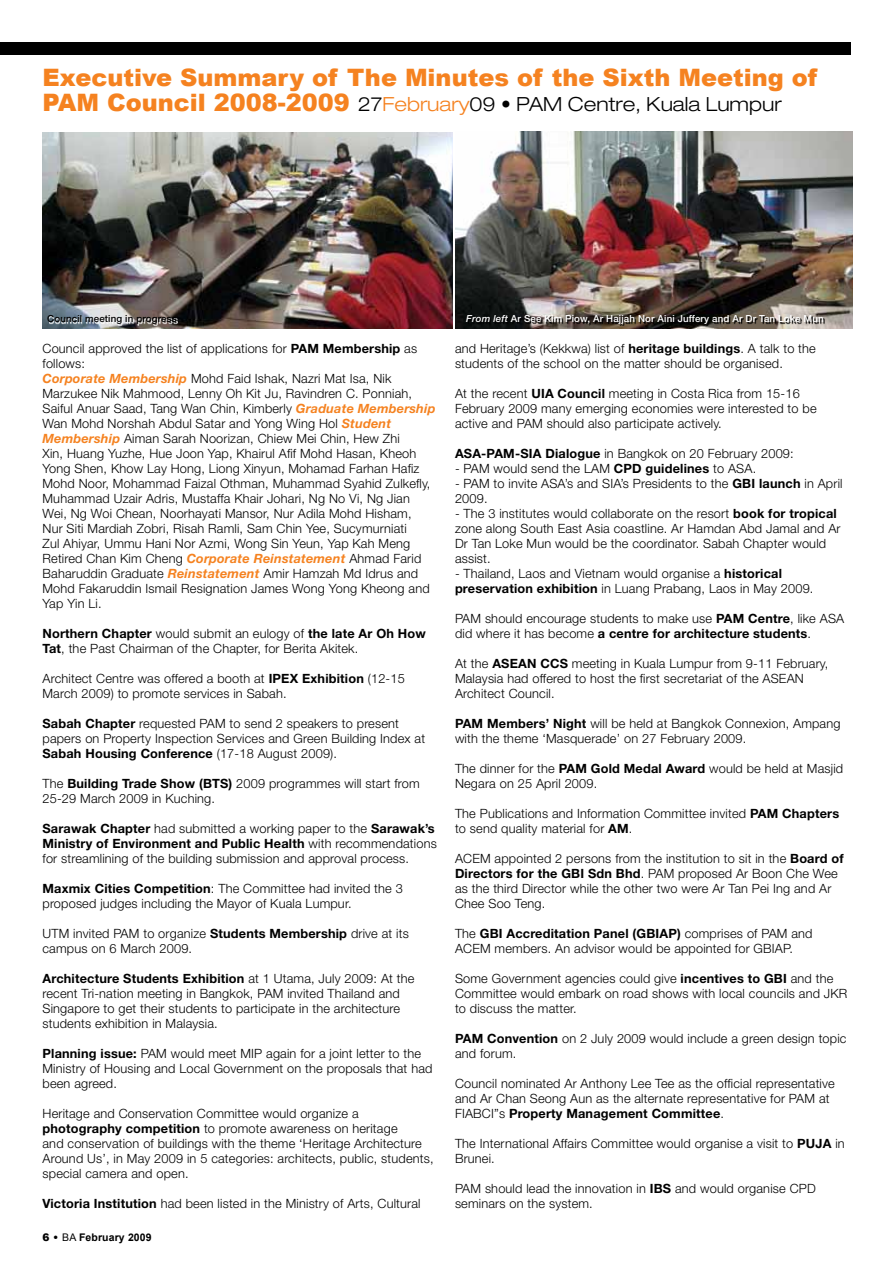
<style>
.page{position:relative;width:893px;height:1263px;background:#fff}
.page>*{position:absolute;margin:0;border:0;box-sizing:border-box;transform-origin:0 0}
.t1{font:900 24px "Arial";color:#f58220}
.t2{font:300 expanded 19.5px "Helvetica Neue";color:#000}
.t3{font:300 12.75px/15px "Helvetica Neue";letter-spacing:.015em;color:#000}
.t4{font:700 10.5px "Arial";letter-spacing:.01em;color:#000}
.t5{font:500 9.75px "Helvetica Neue";letter-spacing:.015em;color:#fff}
.t6{font:500 9.75px "Helvetica Neue";letter-spacing:.015em;color:#000}
.s1{font-family:"Arial";font-weight:900;font-stretch:normal;font-size:24px;color:#f58220}
.s2{color:#f58220}
.s3{font-style:italic}
.s4{font-weight:700}
.s5{font-weight:700;font-style:italic;color:#f58220}
.s6{font-weight:900}
.s7{font-weight:400}
</style>
<div class="page">
<div style="left:0;top:42px;width:850px;height:13px;background:#000"></div>
<img style="left:43px;top:132px;width:409px;height:196px">
<img style="left:455px;top:132px;width:397px;height:196px">
<svg style="left:49px;top:316px;width:129px;height:9px"></svg>
<svg style="left:468px;top:316px;width:356px;height:10px;background:#3f3a33"></svg>
<h1 class="t1" style="left:43px;top:64px;width:776px">Executive Summary of The Minutes of the Sixth Meeting of</h1>
<h2 class="t2" style="left:43px;top:93px;width:741px"><span class="s1">PAM Council 2008-2009</span> 27<span class="s2">February</span>09 • PAM Centre, Kuala Lumpur</h2>
<p class="t6" style="left:47px;top:313px;width:131px">Council meeting in progress</p>
<p class="t5" style="left:466px;top:313px;width:359px"><span class="s3">From left</span> Ar See Kim Piow, Ar Hajjah Nor Aini Juffery and Ar Dr Tan Loke Mun</p>
<p class="t3" style="left:43px;top:341px;width:394px">Council approved the list of applications for <span class="s4">PAM Membership</span> as follows:<br><span class="s5">Corporate Membership</span> Mohd Faid Ishak, Nazri Mat Isa, Nik Marzukee Nik Mahmood, Lenny Oh Kit Ju, Ravindren C. Ponniah, Saiful Anuar Saad, Tang Wan Chin, Kimberly <span class="s5">Graduate Membership </span>Wan Mohd Norshah Abdul Satar and Yong Wing Hol <span class="s5">Student Membership</span> Aiman Sarah Noorizan, Chiew Mei Chin, Hew Zhi<br>Xin, Huang Yuzhe, Hue Joon Yap, Khairul Afif Mohd Hasan, Kheoh Yong Shen, Khow Lay Hong, Liong Xinyun, Mohamad Farhan Hafiz Mohd Noor, Mohammad Faizal Othman, Muhammad Syahid Zulkefly, Muhammad Uzair Adris, Mustaffa Khair Johari, Ng No Vi, Ng Jian Wei, Ng Woi Chean, Noorhayati Mansor, Nur Adila Mohd Hisham,<br>Nur Siti Mardiah Zobri, Risah Ramli, Sam Chin Yee, Sucymurniati<br>Zul Ahiyar, Ummu Hani Nor Azmi, Wong Sin Yeun, Yap Kah Meng Retired Chan Kim Cheng <span class="s5">Corporate Reinstatement</span> Ahmad Farid Baharuddin Graduate <span class="s5">Reinstatement</span> Amir Hamzah Md Idrus and Mohd Fakaruddin Ismail Resignation James Wong Yong Kheong and Yap Yin Li.</p>
<p class="t3" style="left:43px;top:625px;width:385px"><span class="s4">Northern Chapter</span> would submit an eulogy of <span class="s4">the late Ar Oh How<br>Tat</span>, the Past Chairman of the Chapter, for Berita Akitek.</p>
<p class="t3" style="left:43px;top:670px;width:364px">Architect Centre was offered a booth at <span class="s4">IPEX Exhibition</span> (12-15<br>March 2009) to promote services in Sabah.</p>
<p class="t3" style="left:43px;top:715px;width:384px"><span class="s4">Sabah Chapter</span> requested PAM to send 2 speakers to present papers on Property Inspection Services and Green Building Index at<br><span class="s4">Sabah Housing Conference</span> (17-18 August 2009).</p>
<p class="t3" style="left:43px;top:775px;width:379px">The <span class="s4">Building Trade Show (BTS)</span> 2009 programmes will start from<br>25-29 March 2009 in Kuching.</p>
<p class="t3" style="left:43px;top:820px;width:396px"><span class="s4">Sarawak Chapter</span> had submitted a working paper to the <span class="s4">Sarawak’s<br>Ministry of Environment and Public Health</span> with recommendations for streamlining of the building submission and approval process.</p>
<p class="t3" style="left:43px;top:880px;width:362px"><span class="s4">Maxmix Cities Competition</span>: The Committee had invited the 3 proposed judges including the Mayor of Kuala Lumpur.</p>
<p class="t3" style="left:43px;top:925px;width:368px">UTM invited PAM to organize <span class="s4">Students Membership</span> drive at its campus on 6 March 2009.</p>
<p class="t3" style="left:43px;top:970px;width:373px"><span class="s4">Architecture Students Exhibition</span> at 1 Utama, July 2009: At the recent Tri-nation meeting in Bangkok, PAM invited Thailand and Singapore to get their students to participate in the architecture students exhibition in Malaysia.</p>
<p class="t3" style="left:43px;top:1045px;width:391px"><span class="s4">Planning issue:</span> PAM would meet MIP again for a joint letter to the<br>Ministry of Housing and Local Government on the proposals that had been agreed.</p>
<p class="t3" style="left:43px;top:1105px;width:393px">Heritage and Conservation Committee would organize a <span class="s4">photography competition</span> to promote awareness on heritage<br>and conservation of buildings with the theme ‘Heritage Architecture Around Us’, in May 2009 in 5 categories: architects, public, students, special camera and open.</p>
<p class="t3" style="left:43px;top:1195px;width:380px"><span class="s4">Victoria Institution</span> had been listed in the Ministry of Arts, Cultural</p>
<p class="t4" style="left:43px;top:1231px;width:111px"><span class="s6">6 •</span> <span class="s7">BA</span> February 2009</p>
<p class="t3" style="left:455px;top:341px;width:362px">and Heritage’s (Kekkwa) list of <span class="s4">heritage buildings</span>. A talk to the students of the school on the matter should be organised.</p>
<p class="t3" style="left:455px;top:386px;width:363px">At the recent <span class="s4">UIA Council</span> meeting in Costa Rica from 15-16<br>February 2009 many emerging economies were interested to be active and PAM should also participate actively.</p>
<p class="t3" style="left:455px;top:446px;width:340px"><span class="s4">ASA-PAM-SIA Dialogue</span> in Bangkok on 20 February 2009:</p>
<p class="t3" style="left:455px;top:461px;width:303px">- PAM would send the LAM <span class="s4">CPD guidelines</span> to ASA.</p>
<p class="t3" style="left:455px;top:476px;width:389px">- PAM to invite ASA’s and SIA’s Presidents to the <span class="s4">GBI launch</span> in April<br>2009.</p>
<p class="t3" style="left:455px;top:506px;width:387px">- The 3 institutes would collaborate on the resort <span class="s4">book for tropical </span>zone along South East Asia coastline. Ar Hamdan Abd Jamal and Ar Dr Tan Loke Mun would be the coordinator. Sabah Chapter would assist.</p>
<p class="t3" style="left:455px;top:565px;width:360px">- Thailand, Laos and Vietnam would organise a <span class="s4">historical preservation exhibition</span> in Luang Prabang, Laos in May 2009.</p>
<p class="t3" style="left:455px;top:610px;width:391px">PAM should encourage students to make use <span class="s4">PAM Centre</span>, like ASA did where it has become <span class="s4">a centre for architecture students</span>.</p>
<p class="t3" style="left:455px;top:655px;width:375px">At the <span class="s4">ASEAN CCS</span> meeting in Kuala Lumpur from 9-11 February,<br>Malaysia had offered to host the first secretariat of the ASEAN<br>Architect Council.</p>
<p class="t3" style="left:455px;top:715px;width:387px"><span class="s4">PAM Members’ Night</span> will be held at Bangkok Connexion, Ampang with the theme ‘Masquerade’ on 27 February 2009.</p>
<p class="t3" style="left:455px;top:760px;width:390px">The dinner for the <span class="s4">PAM Gold Medal Award</span> would be held at Masjid<br>Negara on 25 April 2009.</p>
<p class="t3" style="left:455px;top:805px;width:386px">The Publications and Information Committee invited <span class="s4">PAM Chapters </span>to send quality material for <span class="s4">AM</span>.</p>
<p class="t3" style="left:455px;top:850px;width:390px">ACEM appointed 2 persons from the institution to sit in the <span class="s4">Board of Directors for the GBI Sdn Bhd</span>. PAM proposed Ar Boon Che Wee as the third Director while the other two were Ar Tan Pei Ing and Ar Chee Soo Teng.</p>
<p class="t3" style="left:455px;top:925px;width:359px">The <span class="s4">GBI Accreditation Panel (GBIAP)</span> comprises of PAM and<br>ACEM members. An advisor would be appointed for GBIAP.</p>
<p class="t3" style="left:455px;top:970px;width:394px">Some Government agencies could give <span class="s4">incentives to GBI</span> and the<br>Committee would embark on road shows with local councils and JKR to discuss the matter.</p>
<p class="t3" style="left:455px;top:1030px;width:393px"><span class="s4">PAM Convention</span> on 2 July 2009 would include a green design topic and forum.</p>
<p class="t3" style="left:455px;top:1075px;width:381px">Council nominated Ar Anthony Lee Tee as the official representative and Ar Chan Seong Aun as the alternate representative for PAM at<br>FIABCI”s <span class="s4">Property Management Committee</span>.</p>
<p class="t3" style="left:455px;top:1135px;width:391px">The International Affairs Committee would organise a visit to <span class="s4">PUJA</span> in<br>Brunei.</p>
<p class="t3" style="left:455px;top:1180px;width:362px">PAM should lead the innovation in <span class="s4">IBS</span> and would organise CPD seminars on the system.</p>
</div>
